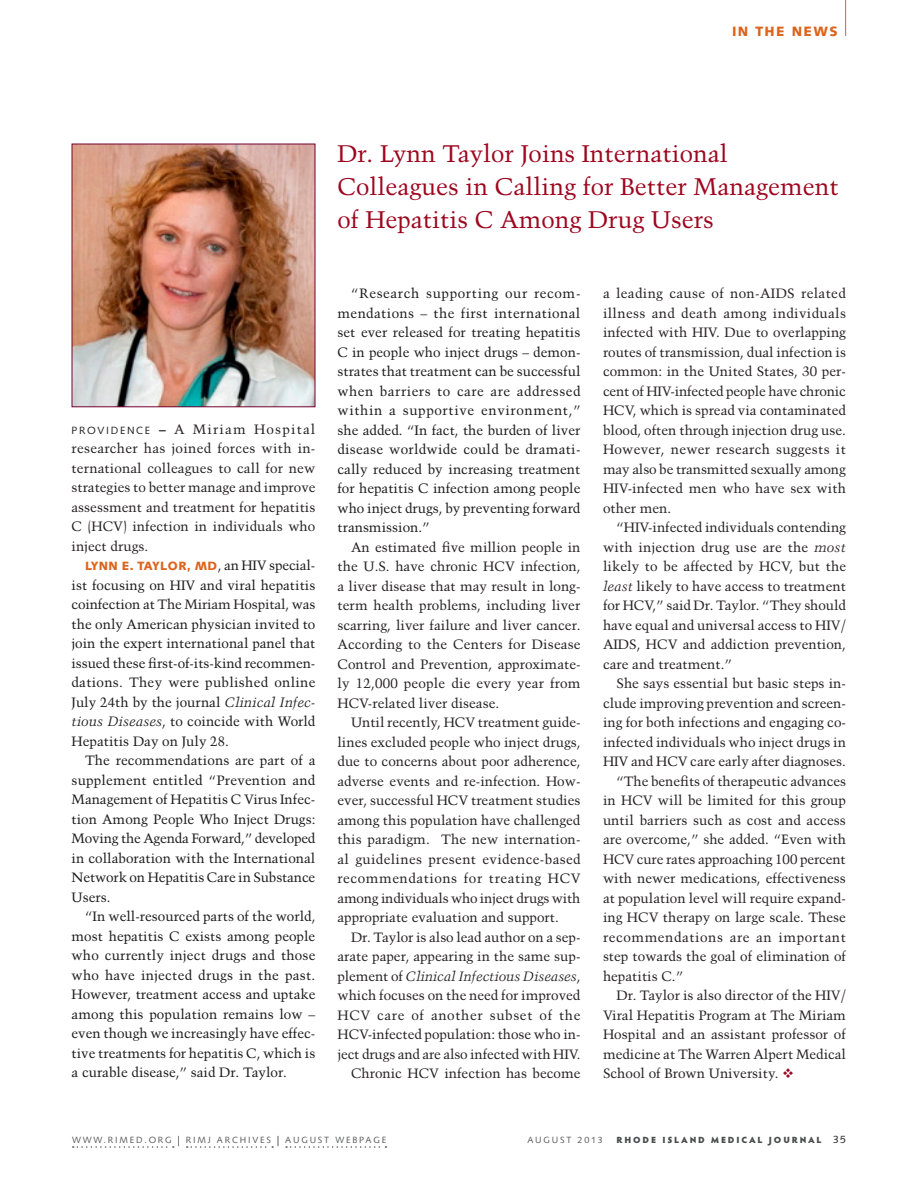
<style>
.page{position:relative;width:918px;height:1188px;background:#fff}
.page>*{position:absolute;margin:0;border:0;box-sizing:border-box;transform-origin:0 0}
.column_Headline_red{font:24px/33px "Trump Mediaeval";color:#9d061f}
.column_Text__9_14{font:13.5px/19.5px "Trump Mediaeval";color:#231f20;text-align:justify}
.column_Text__9_14-2{font:13.5px/19.5px "Trump Mediaeval";color:#1a1a1a;text-align:justify}
.column_text_9_14_1st{font:13.5px/19.5px "Trump Mediaeval";color:#231f20;text-align:justify}
.dept_orange{font:900 13.5px "Syntax";letter-spacing:.1em;color:#dc641c}
.column_Text__9_14-3{font:900 12px "Syntax";letter-spacing:.04em;color:#dc641c}
.t1{font:10.5px "Syntax";color:#231f20}
.t2{font:9px "Syntax";letter-spacing:.2em;color:#57585a}
.t3{font:900 9px "Hypatia Sans Pro";letter-spacing:.205em;color:#4b4c4d}
.s1{font-family:"Syntax";font-size:10.5px}
.s2{font-weight:700}
.s3{font-family:"Trump Mediaeval";font-weight:400;font-size:13.5px;color:#1a1a1a}
.s4{color:#231f20}
.s5{font-style:italic}
.s6{color:#9d061f}
.s7{font-size:13.5px;color:#231f20}
</style>
<div class="page">
<svg style="left:73px;top:1146px;width:101px;height:2px"></svg>
<svg style="left:187px;top:1146px;width:86px;height:2px"></svg>
<svg style="left:286px;top:1146px;width:100px;height:2px"></svg>
<hr style="left:845px;top:0;width:1px;height:36px;background:#dc641c">
<img style="left:74px;top:146px;width:239px;height:259px">
<p class="dept_orange" style="left:732px;top:23px;width:107px">IN THE NEWS</p>
<p class="column_text_9_14_1st" style="left:72px;top:419px;width:246px"><span class="s1">PROVIDENCE</span> <span class="s2">–</span> A Miriam Hospital researcher has joined forces with in&shy;ternational colleagues to call for new strategies to better manage and improve assessment and treatment for hepatitis C (HCV) infection in individuals who inject drugs.</p>
<p class="column_Text__9_14-3" style="left:85px;top:559px;width:232px">LYNN E. TAYLOR, MD<span class="s3">, an HIV special-</span></p>
<p class="column_Text__9_14-2" style="left:72px;top:575px;width:245px">ist focusing on HIV and viral hepatitis coinfection at <span class="s4">The Miriam Hospital,</span> was the only American physician invited to join the expert international panel that issued these first-of-its-kind recommen&shy;dations. They were published online July 24th by the journal <span class="s5">Clinical Infec&shy;tious Diseases</span>, to coincide with World Hepatitis Day on July 28.</p>
<p class="column_Text__9_14-2" style="left:72px;top:751px;width:245px;text-indent:14px">The recommendations are part of a supplement entitled “Prevention and Management of Hepatitis C Virus Infec&shy;tion Among People Who Inject Drugs:<br>Moving the Agenda Forward,” developed in collaboration with the International Network on Hepatitis Care in Substance Users.</p>
<p class="column_Text__9_14-2" style="left:72px;top:907px;width:245px;text-indent:14px">“In well-resourced parts of the world, most hepatitis C exists among people who currently inject drugs and those who have injected drugs in the past.<br>However, treatment access and uptake among this population remains low – even though we increasingly have effec&shy;tive treatments for hepatitis C, which is a curable disease,” said Dr. Taylor.</p>
<p class="column_Headline_red" style="left:338px;top:137px;width:503px">Dr. Lynn Taylor Joins International<br>Colleagues in Calling for Better Management of Hepatitis C Among Drug Users</p>
<p class="column_Text__9_14-2" style="left:338px;top:284px;width:245px;text-indent:14px">“Research supporting our recom&shy;mendations – the first international set ever released for treating hepatitis C in people who inject drugs – demon&shy;strates that treatment can be successful when barriers to care are addressed within a supportive environment,” she added. “In fact, the burden of liver disease worldwide could be dramati&shy;cally reduced by increasing treatment for hepatitis C infection among people who inject drugs, by preventing forward transmission.”</p>
<p class="column_Text__9_14" style="left:338px;top:537px;width:245px;text-indent:14px">An estimated five million people in the U.S. have chronic HCV infection, a liver disease that may result in long&shy;term health problems, including liver scarring, liver failure and liver cancer.<br>According to the Centers for Disease Control and Prevention, approximate&shy;ly 12,000 people die every year from HCV-related liver disease.</p>
<p class="column_Text__9_14" style="left:338px;top:713px;width:245px;text-indent:14px">Until recently, HCV treatment guide&shy;lines excluded people who inject drugs, due to concerns about poor adherence, adverse events and re-infection. How&shy;ever, successful HCV treatment studies among this population have challenged this paradigm. The new internation&shy;al guidelines present evidence-based recommendations for treating HCV among individuals who inject drugs with appropriate evaluation and support.</p>
<p class="column_Text__9_14" style="left:338px;top:927px;width:245px;text-indent:14px">Dr. Taylor is also lead author on a sep&shy;arate paper, appearing in the same sup&shy;plement of <span class="s5">Clinical Infectious Diseases</span>, which focuses on the need for improved HCV care of another subset of the HCV-infected population: those who in&shy;ject drugs and are also infected with HIV.</p>
<p class="column_Text__9_14" style="left:351px;top:1064px;width:231px">Chronic HCV infection has become</p>
<p class="column_Text__9_14" style="left:603px;top:284px;width:245px">a leading cause of non-AIDS related illness and death among individuals infected with HIV. Due to overlapping routes of transmission, dual infection is common: in the United States, 30 per&shy;cent of HIV-infected people have chronic HCV, which is spread via contaminated blood, often through injection drug use.<br>However, newer research suggests it may also be transmitted sexually among HIV-infected men who have sex with other men.</p>
<p class="column_Text__9_14" style="left:603px;top:518px;width:245px;text-indent:14px">“HIV-infected individuals contending with injection drug use are the <span class="s5">most </span>likely to be affected by HCV, but the <span class="s5">least</span> likely to have access to treatment for HCV,” said Dr. Taylor. “They should have equal and universal access to HIV/ AIDS, HCV and addiction prevention, care and treatment.”</p>
<p class="column_Text__9_14" style="left:603px;top:674px;width:245px;text-indent:14px">She says essential but basic steps in&shy;clude improving prevention and screen&shy;ing for both infections and engaging co&shy;infected individuals who inject drugs in HIV and HCV care early after diagnoses.</p>
<p class="column_Text__9_14" style="left:603px;top:771px;width:245px;text-indent:14px">“The benefits of therapeutic advances in HCV will be limited for this group until barriers such as cost and access are overcome,” she added. “Even with HCV cure rates approaching 100 percent with newer medications, effectiveness at population level will require expand&shy;ing HCV therapy on large scale. These recommendations are an important step towards the goal of elimination of hepatitis C.”</p>
<p class="column_Text__9_14" style="left:603px;top:986px;width:245px;text-indent:14px">Dr. Taylor is also director of the HIV/ Viral Hepatitis Program at The Miriam Hospital and an assistant professor of medicine at The Warren Alpert Medical School of Brown University. <span class="s6">❖</span></p>
<p class="t2" style="left:178px;top:1134px;width:210px"><span class="s7">|</span> RIMJ ARCHIVES <span class="s7">|</span> AUGUST WEBPAGE</p>
<p class="t2" style="left:527px;top:1134px;width:77px">AUGUST 2013</p>
<p class="t1" style="left:833px;top:1133px;width:14px">35</p>
<p class="t2" style="left:72px;top:1134px;width:101px">WWW.RIMED.ORG</p>
<p class="t3" style="left:616px;top:1133px;width:207px">RHODE ISLAND MEDICAL JOURNAL</p>
</div>
